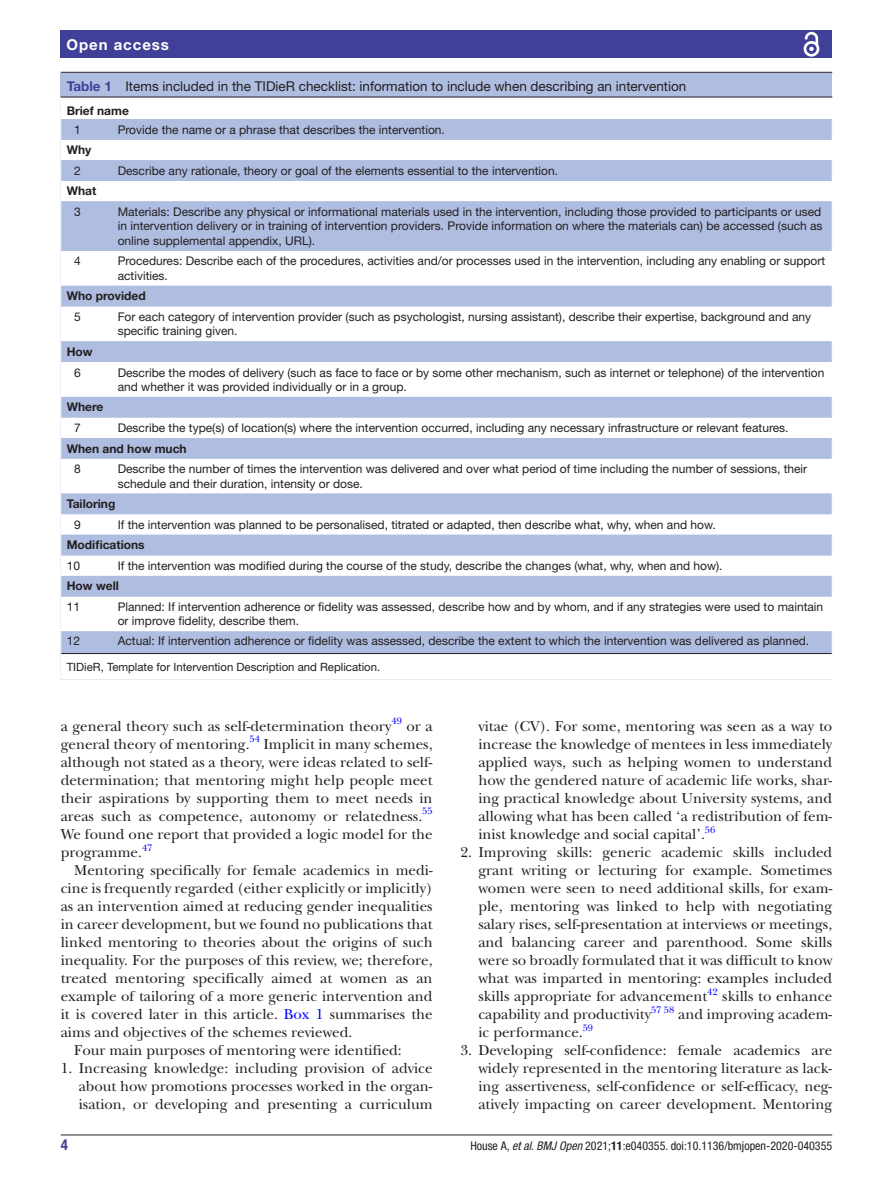
<style>
.page{position:relative;width:893px;height:1191px;background:#fff}
.page>*{position:absolute;margin:0;border:0;box-sizing:border-box;transform-origin:0 0}
.t1{font:15px/18px "New Baskerville";color:#231f20;text-align:justify}
.t2{font:700 15px "Helvetica Neue LT Std";letter-spacing:.065em;color:#fff}
.t3{font:700 condensed 15px "Helvetica Neue LT Std";color:#414099}
.t4{font:13.5px "Helvetica Neue LT Std";color:#231f20}
.t5{font:12px/14.4px "Helvetica Neue LT Std";color:#231f20}
.t6{font:700 12px "Helvetica Neue LT Std";color:#231f20}
.t7{font:condensed 12px "Helvetica Neue LT Std";color:#231f20}
.t8{font:11.4px "Helvetica Neue LT Std";color:#231f20}
.t9{font:9.9px "New Baskerville";color:#00f}
.s1{font-weight:700;color:#414099}
.s2{color:#00f}
.s3{font-style:italic}
.s4{font-weight:700}
</style>
<div class="page">
<hr style="left:61px;top:1134px;width:771px;height:1px;background:#231f20">
<div style="left:61px;top:31px;width:771px;height:27px;background:#414099"></div>
<svg style="left:803px;top:31px;width:17px;height:26px"></svg>
<div style="left:61px;top:73px;width:771px;height:606px;background:#afbde1"></div>
<hr style="left:61px;top:72px;width:771px;height:1px;background:#231f20">
<div style="left:61px;top:98px;width:771px;height:581px;background:#fff"></div>
<svg style="left:61px;top:119px;width:771px;height:534px;fill:#fff"></svg>
<hr style="left:61px;top:97px;width:51px;height:1px;background:#231f20">
<hr style="left:112px;top:97px;width:720px;height:1px;background:#231f20">
<hr style="left:61px;top:653px;width:51px;height:1px;background:#231f20">
<hr style="left:112px;top:653px;width:720px;height:1px;background:#231f20">
<svg style="left:60px;top:97px;width:1px;height:104px"></svg>
<svg style="left:60px;top:286px;width:1px;height:20px"></svg>
<svg style="left:60px;top:341px;width:1px;height:21px"></svg>
<svg style="left:60px;top:397px;width:1px;height:61px"></svg>
<svg style="left:60px;top:493px;width:1px;height:103px"></svg>
<svg style="left:60px;top:631px;width:1px;height:48px"></svg>
<hr style="left:67px;top:670px;width:765px;height:1px;background:#fff">
<p class="t2" style="left:66px;top:35px;width:104px">Open access</p>
<p class="t4" style="left:67px;top:78px;width:621px"><span class="s1">Table 1</span> Items included in the TIDieR checklist: information to include when describing an intervention</p>
<p class="t6" style="left:67px;top:103px;width:64px">Brief name</p>
<p class="t5" style="left:74px;top:122px;width:8px">1</p>
<p class="t5" style="left:118px;top:122px;width:329px">Provide the name or a phrase that describes the intervention.</p>
<p class="t6" style="left:67px;top:143px;width:26px">Why</p>
<p class="t5" style="left:74px;top:163px;width:8px">2</p>
<p class="t5" style="left:118px;top:163px;width:442px">Describe any rationale, theory or goal of the elements essential to the intervention.</p>
<p class="t6" style="left:67px;top:184px;width:31px">What</p>
<p class="t5" style="left:74px;top:204px;width:8px">3</p>
<p class="t5" style="left:118px;top:204px;width:706px;text-align:justify">Materials: Describe any physical or informational materials used in the intervention, including those provided to participants or used in intervention delivery or in training of intervention providers. Provide information on where the materials can) be accessed (such as online supplemental appendix, URL).</p>
<p class="t5" style="left:74px;top:254px;width:8px">4</p>
<p class="t5" style="left:118px;top:254px;width:709px">Procedures: Describe each of the procedures, activities and/or processes used in the intervention, including any enabling or support activities.</p>
<p class="t6" style="left:67px;top:289px;width:81px">Who provided</p>
<p class="t5" style="left:74px;top:309px;width:8px">5</p>
<p class="t5" style="left:118px;top:309px;width:695px">For each category of intervention provider (such as psychologist, nursing assistant), describe their expertise, background and any specific training given.</p>
<p class="t6" style="left:67px;top:344px;width:27px">How</p>
<p class="t5" style="left:74px;top:365px;width:8px">6</p>
<p class="t5" style="left:118px;top:365px;width:708px">Describe the modes of delivery (such as face to face or by some other mechanism, such as internet or telephone) of the intervention and whether it was provided individually or in a group.</p>
<p class="t6" style="left:67px;top:400px;width:38px">Where</p>
<p class="t5" style="left:74px;top:420px;width:8px">7</p>
<p class="t5" style="left:118px;top:420px;width:672px">Describe the type(s) of location(s) where the intervention occurred, including any necessary infrastructure or relevant features.</p>
<p class="t6" style="left:67px;top:441px;width:122px">When and how much</p>
<p class="t5" style="left:74px;top:461px;width:8px">8</p>
<p class="t5" style="left:118px;top:461px;width:691px">Describe the number of times the intervention was delivered and over what period of time including the number of sessions, their schedule and their duration, intensity or dose.</p>
<p class="t6" style="left:67px;top:496px;width:50px">Tailoring</p>
<p class="t5" style="left:74px;top:517px;width:8px">9</p>
<p class="t5" style="left:118px;top:517px;width:600px">If the intervention was planned to be personalised, titrated or adapted, then describe what, why, when and how.</p>
<p class="t6" style="left:67px;top:537px;width:79px">Modifications</p>
<p class="t5" style="left:67px;top:558px;width:15px">10</p>
<p class="t5" style="left:118px;top:558px;width:606px">If the intervention was modified during the course of the study, describe the changes (what, why, when and how).</p>
<p class="t6" style="left:67px;top:579px;width:54px">How well</p>
<p class="t5" style="left:67px;top:599px;width:15px">11</p>
<p class="t5" style="left:118px;top:599px;width:707px">Planned: If intervention adherence or fidelity was assessed, describe how and by whom, and if any strategies were used to maintain or improve fidelity, describe them.</p>
<p class="t5" style="left:67px;top:633px;width:15px">12</p>
<p class="t5" style="left:118px;top:633px;width:693px">Actual: If intervention adherence or fidelity was assessed, describe the extent to which the intervention was delivered as planned.</p>
<p class="t8" style="left:67px;top:660px;width:315px">TIDieR, Template for Intervention Description and Replication.</p>
<p class="t1" style="left:61px;top:717px;width:332px">a general theory such as self-determination theory</p>
<p class="t9" style="left:391px;top:715px;width:12px">49</p>
<p class="t1" style="left:406px;top:717px;width:28px">or a</p>
<p class="t1" style="left:61px;top:735px;width:190px">general theory of mentoring.</p>
<p class="t9" style="left:250px;top:733px;width:12px">54</p>
<p class="t1" style="left:61px;top:735px;width:373px;text-indent:203px">Implicit in many schemes, although not stated as a theory, were ideas related to self&shy;determination; that mentoring might help people meet their aspirations by supporting them to meet needs in areas such as competence, autonomy or relatedness.</p>
<p class="t9" style="left:422px;top:805px;width:12px">55</p>
<p class="t1" style="left:61px;top:825px;width:373px">We found one report that provided a logic model for the programme.</p>
<p class="t9" style="left:142px;top:841px;width:12px">47</p>
<p class="t1" style="left:74px;top:861px;width:360px">Mentoring specifically for female academics in medi-</p>
<p class="t1" style="left:61px;top:879px;width:373px">cine is frequently regarded (either explicitly or implicitly)</p>
<p class="t1" style="left:61px;top:897px;width:373px">as an intervention aimed at reducing gender inequalities</p>
<p class="t1" style="left:61px;top:915px;width:373px">in career development, but we found no publications that</p>
<p class="t1" style="left:61px;top:933px;width:373px">linked mentoring to theories about the origins of such</p>
<p class="t1" style="left:61px;top:951px;width:373px">inequality. For the purposes of this review, we; therefore,</p>
<p class="t1" style="left:61px;top:969px;width:373px">treated mentoring specifically aimed at women as an</p>
<p class="t1" style="left:61px;top:987px;width:373px">example of tailoring of a more generic intervention and</p>
<p class="t1" style="left:61px;top:1005px;width:373px">it is covered later in this article. <span class="s2">Box 1</span> summarises the</p>
<p class="t1" style="left:61px;top:1023px;width:293px">aims and objectives of the schemes reviewed.</p>
<p class="t1" style="left:74px;top:1041px;width:329px">Four main purposes of mentoring were identified:</p>
<p class="t1" style="left:79px;top:1059px;width:355px;text-indent:-18px">1. Increasing knowledge: including provision of advice about how promotions processes worked in the organ&shy;isation, or developing and presenting a curriculum</p>
<p class="t1" style="left:478px;top:717px;width:355px">vitae (CV). For some, mentoring was seen as a way to increase the knowledge of mentees in less immediately applied ways, such as helping women to understand how the gendered nature of academic life works, shar&shy;ing practical knowledge about University systems, and allowing what has been called ‘a redistribution of fem&shy;inist knowledge and social capital’.<sup>56</sup></p>
<p class="t1" style="left:478px;top:843px;width:355px;text-indent:-18px">2. Improving skills: generic academic skills included grant writing or lecturing for example. Sometimes women were seen to need additional skills, for exam&shy;ple, mentoring was linked to help with negotiating salary rises, self-presentation at interviews or meetings, and balancing career and parenthood. Some skills were so broadly formulated that it was difficult to know what was imparted in mentoring: examples included skills appropriate for advancement<sup>42</sup> skills to enhance capability and productivity</p>
<p class="t9" style="left:651px;top:1003px;width:25px">57 58</p>
<p class="t1" style="left:678px;top:1005px;width:156px">and improving academ-</p>
<p class="t9" style="left:583px;top:1021px;width:12px">59</p>
<p class="t1" style="left:478px;top:1041px;width:355px;text-indent:-18px">3. Developing self-confidence: female academics are widely represented in the mentoring literature as lack&shy;ing assertiveness, self-confidence or self-efficacy, neg&shy;atively impacting on career development. Mentoring</p>
<p class="t1" style="left:478px;top:1023px;width:106px">ic performance.</p>
<p class="t3" style="left:61px;top:1135px;width:9px">4</p>
<p class="t7" style="left:470px;top:1138px;width:363px">House A, <span class="s3">et al</span>. <span class="s3">BMJ Open</span> 2021;<span class="s4">11</span>:e040355. doi:10.1136/bmjopen-2020-040355</p>
</div>
